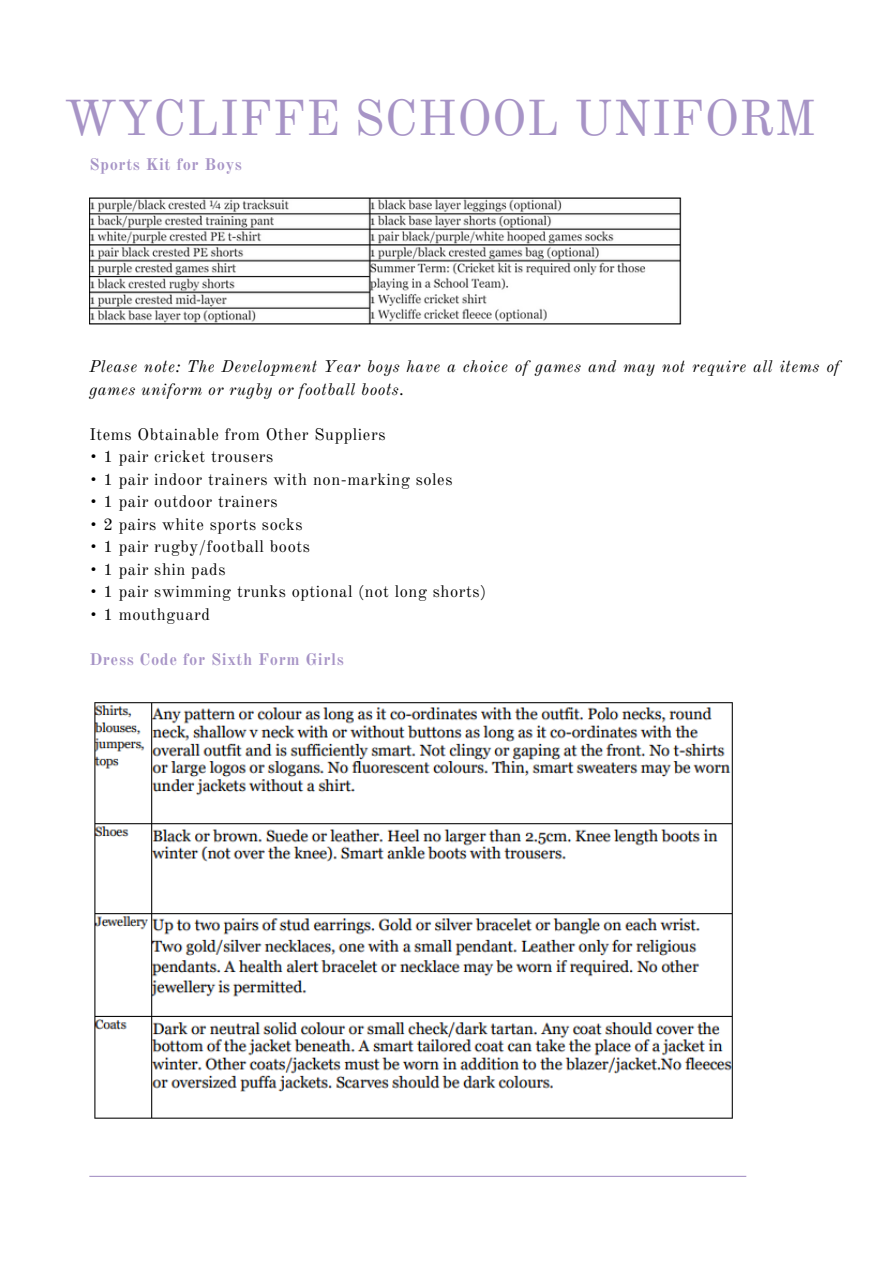
<style>
.page{position:relative;width:894px;height:1264px;background:#fff}
.page>*{position:absolute;margin:0;border:0;box-sizing:border-box;transform-origin:0 0}
.t1{font:49.5px "Old Standard";color:#a794c6}
.t2{font:16.5px "Old Standard";letter-spacing:.035em;color:#000}
.t3{font:italic 16.5px/22.5px "Old Standard";letter-spacing:.035em;color:#000}
.t4{font:700 16.5px "Old Standard";letter-spacing:.035em;color:#a794c6}
</style>
<div class="page">
<hr style="left:89px;top:1175px;width:657px;height:1px;background:#a794c6">
<img style="left:89px;top:197px;width:592px;height:127px">
<img style="left:94px;top:702px;width:639px;height:417px">
<p class="t1" style="left:64px;top:88px;width:753px">WYCLIFFE SCHOOL UNIFORM</p>
<h1 class="t4" style="left:89px;top:154px;width:154px">Sports Kit for Boys</h1>
<h2 class="t3" style="left:89px;top:355px;width:751px">Please note: The Development Year boys have a choice of games and may not require all items of games uniform or rugby or football boots.</h2>
<p class="t2" style="left:89px;top:424px;width:298px">Items Obtainable from Other Suppliers</p>
<p class="t2" style="left:89px;top:446px;width:185px">• 1 pair cricket trousers</p>
<p class="t2" style="left:89px;top:469px;width:364px">• 1 pair indoor trainers with non-marking soles</p>
<p class="t2" style="left:89px;top:491px;width:190px">• 1 pair outdoor trainers</p>
<p class="t2" style="left:89px;top:514px;width:215px">• 2 pairs white sports socks</p>
<p class="t2" style="left:89px;top:536px;width:222px">• 1 pair rugby/football boots</p>
<p class="t2" style="left:89px;top:559px;width:138px">• 1 pair shin pads</p>
<p class="t2" style="left:89px;top:581px;width:398px">• 1 pair swimming trunks optional (not long shorts)</p>
<p class="t2" style="left:89px;top:604px;width:122px">• 1 mouthguard</p>
<p class="t4" style="left:89px;top:649px;width:256px">Dress Code for Sixth Form Girls</p>
</div>
